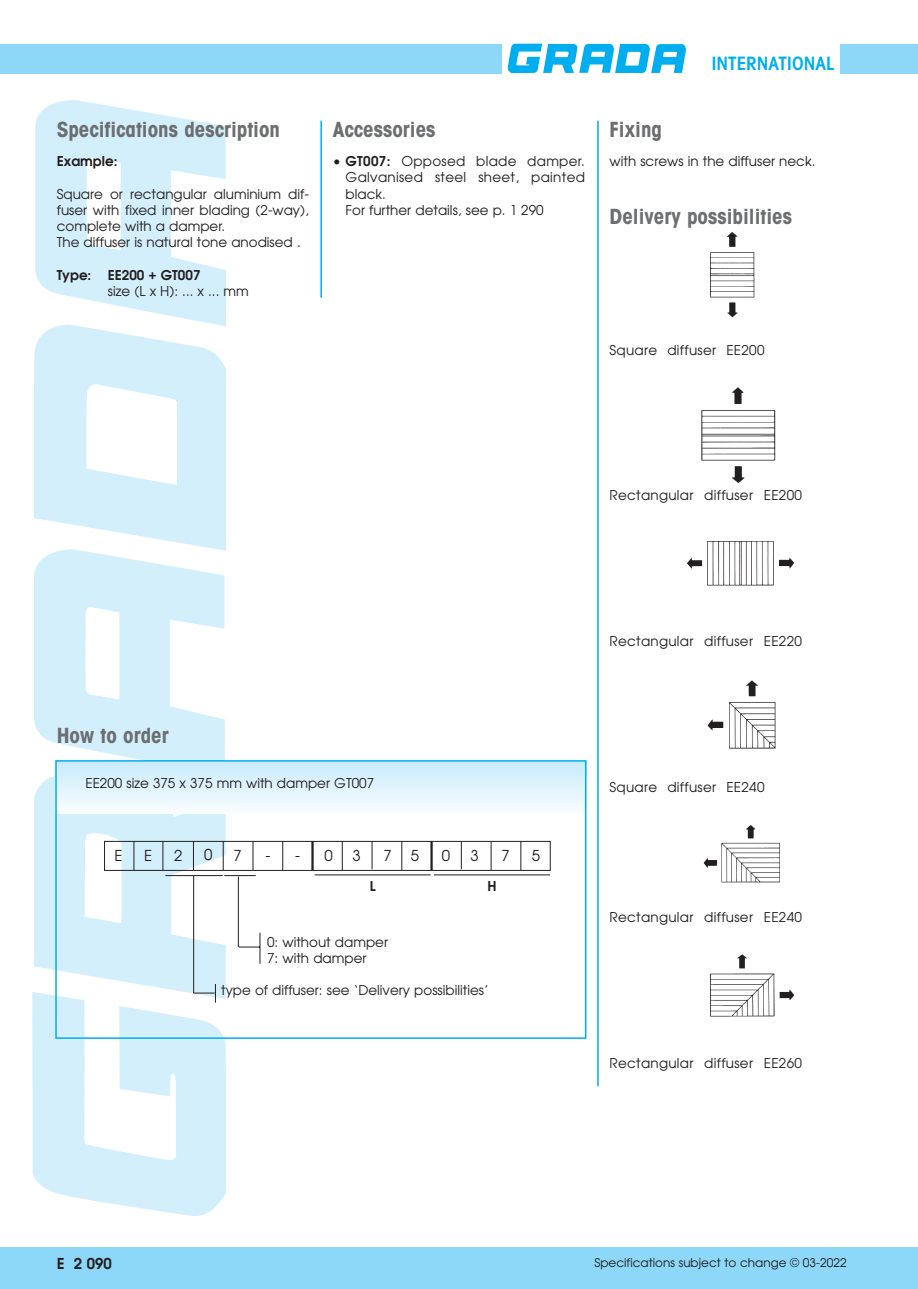
<style>
.page{position:relative;width:918px;height:1289px;background:#fff}
.page>*{position:absolute;margin:0;border:0;box-sizing:border-box;transform-origin:0 0}
.t1{font:700 condensed 21px "Avant Garde";color:#6c6e70}
.t2{font:600 condensed 18.45px "Avant Garde";color:#00aeef}
.t3{font:15px "Avant Garde";color:#231f20}
.t4{font:600 15px "Avant Garde";color:#231f20}
.t5{font:13.5px/16.2px "Avant Garde";color:#231f20}
.t6{font:13.5px/16.2px "Avant Garde";letter-spacing:.02em;color:#231f20}
.t7{font:600 13.5px "Avant Garde";color:#231f20}
.t8{font:12px "Avant Garde";color:#231f20}
.s1{font-weight:600}
</style>
<div class="page">
<div style="left:0;top:44px;width:918px;height:30px;background:#8dd8f8"></div>
<div style="left:0;top:1247px;width:918px;height:41px;background:#8dd8f8"></div>
<div style="left:502px;top:38px;width:337px;height:44px;background:#fff"></div>
<svg style="left:508px;top:44px;width:178px;height:29px"></svg>
<hr style="left:597px;top:121px;width:2px;height:965px;background:#00aeef">
<hr style="left:320px;top:121px;width:2px;height:177px;background:#00aeef">
<div style="left:55px;top:761px;width:531px;height:52px;background:linear-gradient(to bottom,#c8eafc,#f8fcfe)"></div>
<div style="left:55px;top:760px;width:531px;height:278px;border:2px solid #00aeef"></div>
<hr style="left:224px;top:875px;width:32px;height:1px;background:#231f20">
<hr style="left:238px;top:876px;width:1px;height:71px;background:#231f20">
<hr style="left:260px;top:932px;width:1px;height:31px;background:#231f20">
<svg style="left:239px;top:946px;width:21px;height:1px"></svg>
<img style="left:710px;top:232px;width:45px;height:86px">
<img style="left:701px;top:387px;width:75px;height:96px">
<img style="left:687px;top:541px;width:107px;height:45px">
<hr style="left:315px;top:874px;width:116px;height:1px;background:#231f20">
<hr style="left:434px;top:874px;width:116px;height:1px;background:#231f20">
<div style="left:104px;top:841px;width:447px;height:29px;border:1px solid #231f20"></div>
<svg style="left:32px;top:100px;width:194px;height:1116px"></svg>
<svg style="left:253px;top:841px;width:1px;height:29px"></svg>
<svg style="left:282px;top:841px;width:1px;height:29px"></svg>
<hr style="left:311px;top:841px;width:3px;height:29px;background:#231f20">
<svg style="left:342px;top:841px;width:1px;height:29px"></svg>
<svg style="left:372px;top:841px;width:1px;height:28px"></svg>
<svg style="left:401px;top:841px;width:1px;height:29px"></svg>
<hr style="left:430px;top:841px;width:3px;height:29px;background:#231f20">
<svg style="left:461px;top:841px;width:1px;height:28px"></svg>
<svg style="left:491px;top:841px;width:1px;height:29px"></svg>
<svg style="left:520px;top:841px;width:1px;height:29px"></svg>
<img style="left:707px;top:680px;width:69px;height:69px">
<img style="left:709px;top:954px;width:85px;height:63px">
<img style="left:703px;top:825px;width:77px;height:58px">
<h1 class="t1" style="left:57px;top:122px;width:225px">Specifications description</h1>
<h1 class="t1" style="left:333px;top:122px;width:104px">Accessories</h1>
<h1 class="t1" style="left:610px;top:122px;width:54px">Fixing</h1>
<h2 class="t2" style="left:711px;top:57px;width:125px">INTERNATIONAL</h2>
<p class="t7" style="left:57px;top:156px;width:62px">Example:</p>
<p class="t5" style="left:57px;top:187px;width:254px">Square or rectangular aluminium dif&shy;fuser with fixed inner blading (2-way), complete with a damper.<br>The diffuser is natural tone anodised .</p>
<p class="t7" style="left:57px;top:269px;width:145px">Type: EE200 + GT007</p>
<p class="t5" style="left:108px;top:284px;width:143px">size (L x H): ... x ... mm</p>
<p class="t6" style="left:346px;top:154px;width:241px;text-indent:-13px">• <span class="s1">GT007:</span> Opposed blade damper.<br>Galvanised steel sheet, painted black.<br>For further details, see p. 1 290</p>
<p class="t5" style="left:610px;top:154px;width:208px">with screws in the diffuser neck.</p>
<h1 class="t1" style="left:610px;top:208px;width:184px">Delivery possibilities</h1>
<p class="t6" style="left:610px;top:343px;width:156px">Square diffuser EE200</p>
<h1 class="t1" style="left:57px;top:727px;width:113px">How to order</h1>
<p class="t6" style="left:610px;top:488px;width:194px">Rectangular diffuser EE200</p>
<p class="t6" style="left:610px;top:634px;width:194px">Rectangular diffuser EE220</p>
<p class="t5" style="left:85px;top:776px;width:290px">EE200 size 375 x 375 mm with damper GT007</p>
<p class="t3" style="left:115px;top:849px;width:10px">E</p>
<p class="t3" style="left:144px;top:849px;width:10px">E</p>
<p class="t3" style="left:174px;top:849px;width:10px">2</p>
<p class="t3" style="left:204px;top:845px;width:10px">0</p>
<p class="t3" style="left:233px;top:849px;width:10px">7</p>
<p class="t3" style="left:265px;top:849px;width:36px">- -</p>
<p class="t3" style="left:325px;top:849px;width:10px">0</p>
<p class="t3" style="left:353px;top:849px;width:10px">3</p>
<p class="t3" style="left:384px;top:849px;width:10px">7</p>
<p class="t3" style="left:411px;top:849px;width:10px">5</p>
<p class="t3" style="left:442px;top:849px;width:10px">0</p>
<p class="t3" style="left:471px;top:849px;width:10px">3</p>
<p class="t3" style="left:501px;top:849px;width:10px">7</p>
<p class="t3" style="left:532px;top:849px;width:10px">5</p>
<p class="t7" style="left:370px;top:880px;width:7px">L</p>
<p class="t7" style="left:487px;top:880px;width:11px">H</p>
<p class="t5" style="left:267px;top:935px;width:122px">0: without damper<br>7: with damper</p>
<p class="t5" style="left:221px;top:983px;width:269px">type of diffuser: see ‘Delivery possibilities’</p>
<p class="t6" style="left:610px;top:780px;width:156px">Square diffuser EE240</p>
<p class="t6" style="left:610px;top:910px;width:194px">Rectangular diffuser EE240</p>
<p class="t6" style="left:610px;top:1055px;width:194px">Rectangular diffuser EE260</p>
<p class="t4" style="left:57px;top:1257px;width:57px">E 2 090</p>
<p class="t8" style="left:594px;top:1257px;width:254px">Specifications subject to change © 03-2022</p>
</div>
